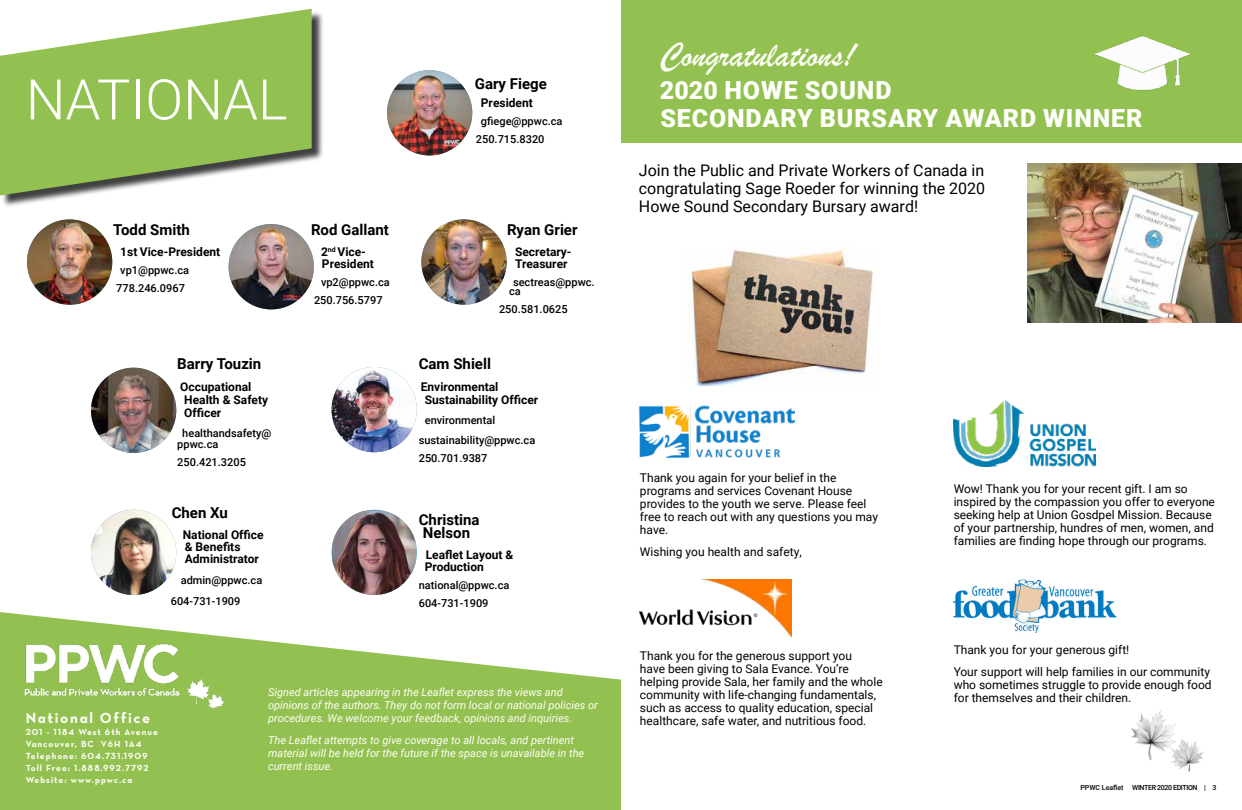
<style>
.page{position:relative;width:1242px;height:810px;background:#fff}
.page>*{position:absolute;margin:0;border:0;box-sizing:border-box;transform-origin:0 0}
.t1{font:300 56px "Roboto";color:#fff}
.t2{font:36px "Brush Script";color:#fffffb}
.t3{font:900 25px/28px "Roboto";letter-spacing:.035em;color:#fffffb}
.t4{font:16px/18px "Roboto";color:#000;text-align:justify}
.t5{font:700 15px/13px "Roboto";color:#000}
.t6{font:15px "Neutra Text Bold Alt";letter-spacing:.11em;color:#fffef9}
.t7{font:12px/13px "Roboto";color:#000}
.t8{font:700 12px/12px "Roboto";color:#000}
.t9{font:italic 11px/13px "Roboto";color:#fffef6}
.t10{font:500 11px/18px "Roboto";color:#000}
.t11{font:9px/12px "Neutra Text Bold Alt";letter-spacing:.11em;color:#fffef9}
.t12{font:500 7px "Roboto";letter-spacing:-.05em;color:#000}
</style>
<div class="page">
<img style="left:1131px;top:710px;width:72px;height:62px">
<div style="left:1px;top:11px;width:323px;height:197px;background:#000;opacity:.75"></div>
<svg style="left:0;top:9px;width:312px;height:187px;fill:#92c151"></svg>
<svg style="left:0;top:612px;width:621px;height:198px;fill:#92c151"></svg>
<img style="left:24px;top:642px;width:205px;height:72px">
<img style="left:27px;top:219px;width:85px;height:86px;border-radius:43px">
<img style="left:91px;top:510px;width:85px;height:85px;border-radius:43px">
<img style="left:229px;top:224px;width:85px;height:85px;border-radius:43px">
<img style="left:421px;top:219px;width:86px;height:86px;border-radius:43px">
<img style="left:91px;top:368px;width:85px;height:85px;border-radius:43px">
<img style="left:332px;top:367px;width:85px;height:85px;border-radius:43px">
<img style="left:387px;top:70px;width:85px;height:85px;border-radius:43px">
<img style="left:332px;top:511px;width:84px;height:84px">
<img style="left:1027px;top:163px;width:215px;height:159px">
<div style="left:621px;top:0;width:621px;height:143px;background:#92c151"></div>
<img style="left:1094px;top:35px;width:97px;height:56px">
<img style="left:639px;top:405px;width:155px;height:53px">
<img style="left:639px;top:580px;width:152px;height:57px">
<img style="left:691px;top:247px;width:182px;height:138px">
<img style="left:954px;top:401px;width:142px;height:66px">
<img style="left:952px;top:579px;width:165px;height:55px">
<h1 class="t1" style="left:26px;top:60px;width:263px">NATIONAL</h1>
<p class="t5" style="left:475px;top:76px;width:73px">Gary Fiege</p>
<p class="t8" style="left:481px;top:96px;width:53px">President</p>
<p class="t10" style="left:476px;top:112px;width:88px;text-indent:5px">gfiege@ppwc.ca<br>250.715.8320</p>
<p class="t5" style="left:113px;top:223px;width:78px">Todd Smith</p>
<p class="t8" style="left:120px;top:245px;width:102px">1st Vice-President</p>
<p class="t10" style="left:116px;top:261px;width:74px;text-align:center">vp1@ppwc.ca<br>778.246.0967</p>
<p class="t5" style="left:177px;top:356px;width:86px">Barry Touzin</p>
<p class="t8" style="left:184px;top:380px;width:85px;line-height:13px;text-indent:-4px">Occupational<br>Health &amp; Safety<br>Officer</p>
<p class="t10" style="left:177px;top:427px;width:96px;line-height:11px;text-indent:5px">healthandsafety@ ppwc.ca</p>
<p class="t10" style="left:177px;top:453px;width:70px">250.421.3205</p>
<p class="t5" style="left:172px;top:506px;width:58px">Chen Xu</p>
<p class="t8" style="left:183px;top:529px;width:82px">National Office &amp; Benefits<br>Administrator</p>
<p class="t10" style="left:171px;top:570px;width:93px;line-height:21px;text-indent:10px">admin@ppwc.ca<br>604-731-1909</p>
<p class="t5" style="left:311px;top:223px;width:79px">Rod Gallant</p>
<p class="t8" style="left:321px;top:245px;width:54px">2<sup>nd</sup> Vice-<br>President</p>
<p class="t10" style="left:314px;top:273px;width:77px;text-indent:7px">vp2@ppwc.ca<br>250.756.5797</p>
<p class="t5" style="left:507px;top:223px;width:72px">Ryan Grier</p>
<p class="t8" style="left:515px;top:245px;width:58px">Secretary-<br>Treasurer</p>
<p class="t10" style="left:509px;top:277px;width:87px;line-height:9px;text-indent:4px">sectreas@ppwc. ca</p>
<p class="t10" style="left:499px;top:300px;width:70px">250.581.0625</p>
<p class="t5" style="left:419px;top:356px;width:74px">Cam Shiell</p>
<p class="t8" style="left:425px;top:380px;width:115px;line-height:13px;text-indent:-4px">Environmental<br>Sustainability Officer</p>
<p class="t10" style="left:419px;top:410px;width:118px;line-height:20px;text-indent:6px">environmental sustainability@ppwc.ca</p>
<p class="t10" style="left:419px;top:449px;width:70px">250.701.9387</p>
<p class="t5" style="left:419px;top:513px;width:62px">Christina<br>Nelson</p>
<p class="t8" style="left:425px;top:549px;width:90px">Leaflet Layout &amp;<br>Production</p>
<p class="t10" style="left:419px;top:576px;width:92px">national@ppwc.ca<br>604-731-1909</p>
<p class="t6" style="left:26px;top:709px;width:126px">National Office</p>
<p class="t11" style="left:26px;top:726px;width:134px">201 - 1184 West 6th Avenue<br>Vancouver, BC V6H 1A4<br>Telephone: 604.731.1909<br>Toll Free: 1.888.992.7792<br>Website: www.ppwc.ca</p>
<p class="t9" style="left:268px;top:685px;width:331px">Signed articles appearing in the Leaflet express the views and opinions of the authors. They do not form local or national policies or procedures. We welcome your feedback, opinions and inquiries.</p>
<p class="t9" style="left:268px;top:733px;width:318px">The Leaflet attempts to give coverage to all locals, and pertinent material will be held for the future if the space is unavailable in the current issue.</p>
<h2 class="t2" style="left:660px;top:32px;width:197px">Congratulations!</h2>
<h3 class="t3" style="left:660px;top:75px;width:484px">2020 HOWE SOUND<br>SECONDARY BURSARY AWARD WINNER</h3>
<h3 class="t4" style="left:639px;top:161px;width:348px">Join the Public and Private Workers of Canada in congratulating Sage Roeder for winning the 2020<br>Howe Sound Secondary Bursary award!</h3>
<p class="t7" style="left:640px;top:471px;width:240px">Thank you again for your belief in the programs and services Covenant House provides to the youth we serve. Please feel free to reach out with any questions you may have.</p>
<p class="t7" style="left:640px;top:545px;width:163px">Wishing you health and safety,</p>
<p class="t7" style="left:640px;top:649px;width:244px">Thank you for the generous support you<br>have been giving to Sala Evance. You’re helping provide Sala, her family and the whole community with life-changing fundamentals, such as access to quality education, special healthcare, safe water, and nutritious food.</p>
<p class="t7" style="left:954px;top:482px;width:263px">Wow! Thank you for your recent gift. I am so inspired by the compassion you offer to everyone seeking help at Union Gosdpel Mission. Because of your partnership, hundres of men, women, and families are finding hope through our programs.</p>
<p class="t7" style="left:954px;top:638px;width:258px;line-height:22px">Thank you for your generous gift!<br>Your support will help families in our community</p>
<p class="t7" style="left:954px;top:678px;width:259px">who sometimes struggle to provide enough food for themselves and their children.</p>
<p class="t12" style="left:1081px;top:783px;width:137px">PPWC Leaflet WINTER 2020 EDITION | 3</p>
</div>
